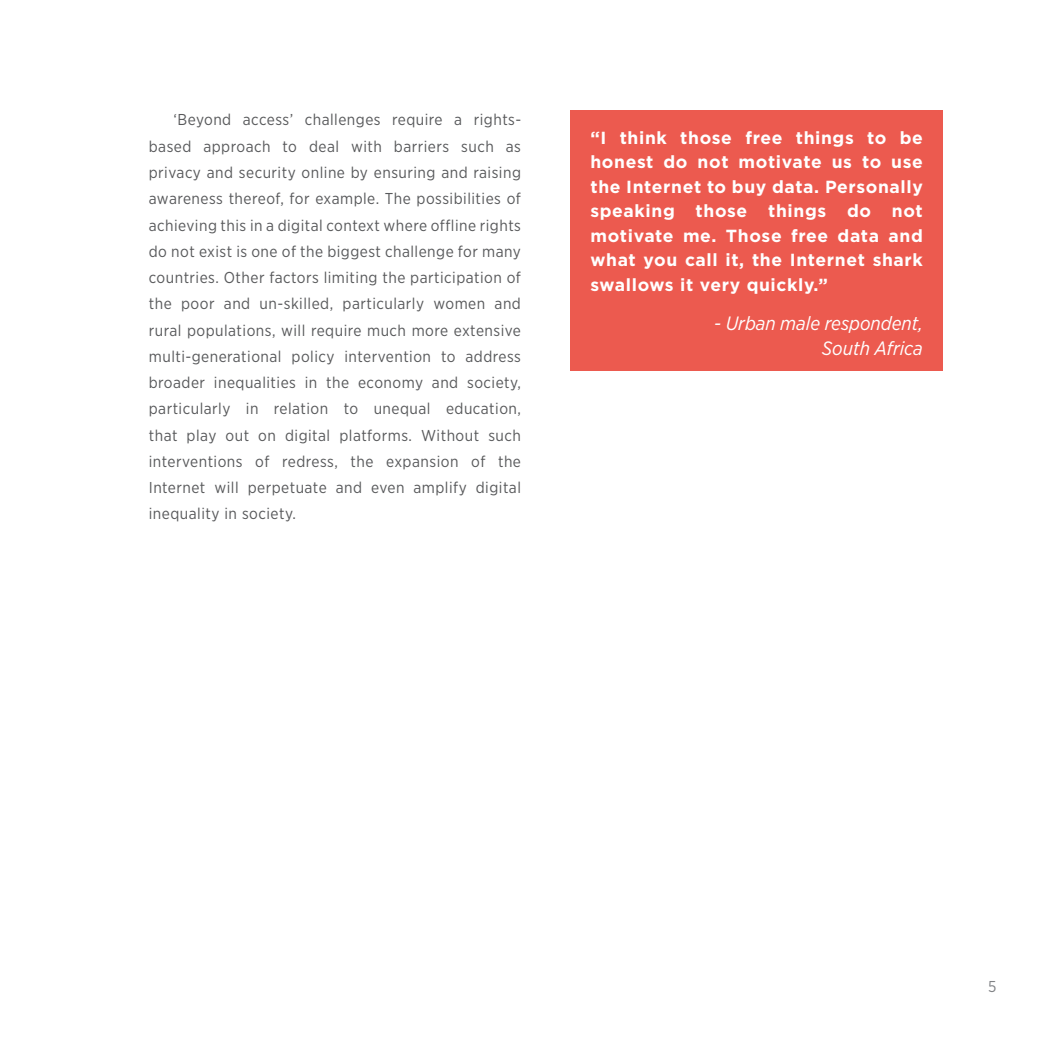
<style>
.page{position:relative;width:1042px;height:1042px;background:#fff}
.page>*{position:absolute;margin:0;border:0;box-sizing:border-box;transform-origin:0 0}
.t1{font:italic 19.25px/24.5px "Gotham Narrow";color:#fff;text-align:right}
.t2{font:700 17.5px/24.5px "Gotham";letter-spacing:.035em;color:#fff;text-align:justify}
.t3{font:15.75px/26.2px "Gotham Narrow";letter-spacing:.03em;color:#58595b;text-align:justify}
.t4{font:15.75px "Gotham Narrow";color:#808285}
</style>
<div class="page">
<div style="left:570px;top:110px;width:373px;height:261px;background:#ec5a4f"></div>
<p class="t3" style="left:149px;top:107px;width:374px;text-indent:25px">‘Beyond access’ challenges require a rights&shy;based approach to deal with barriers such as privacy and security online by ensuring and raising awareness thereof, for example. The possibilities of achieving this in a digital context where offline rights do not exist is one of the biggest challenge for many countries. Other factors limiting the participation of the poor and un-skilled, particularly women and rural populations, will require much more extensive multi-generational policy intervention to address broader inequalities in the economy and society, particularly in relation to unequal education, that play out on digital platforms. Without such interventions of redress, the expansion of the Internet will perpetuate and even amplify digital inequality in society.</p>
<p class="t2" style="left:590px;top:125px;width:334px">“I think those free things to be honest do not motivate us to use the Internet to buy data. Personally speaking those things do not motivate me. Those free data and what you call it, the Internet shark swallows it very quickly.”</p>
<p class="t1" style="left:714px;top:311px;width:210px">- Urban male respondent,<br>South Africa</p>
<p class="t4" style="left:988px;top:977px;width:10px">5</p>
</div>
